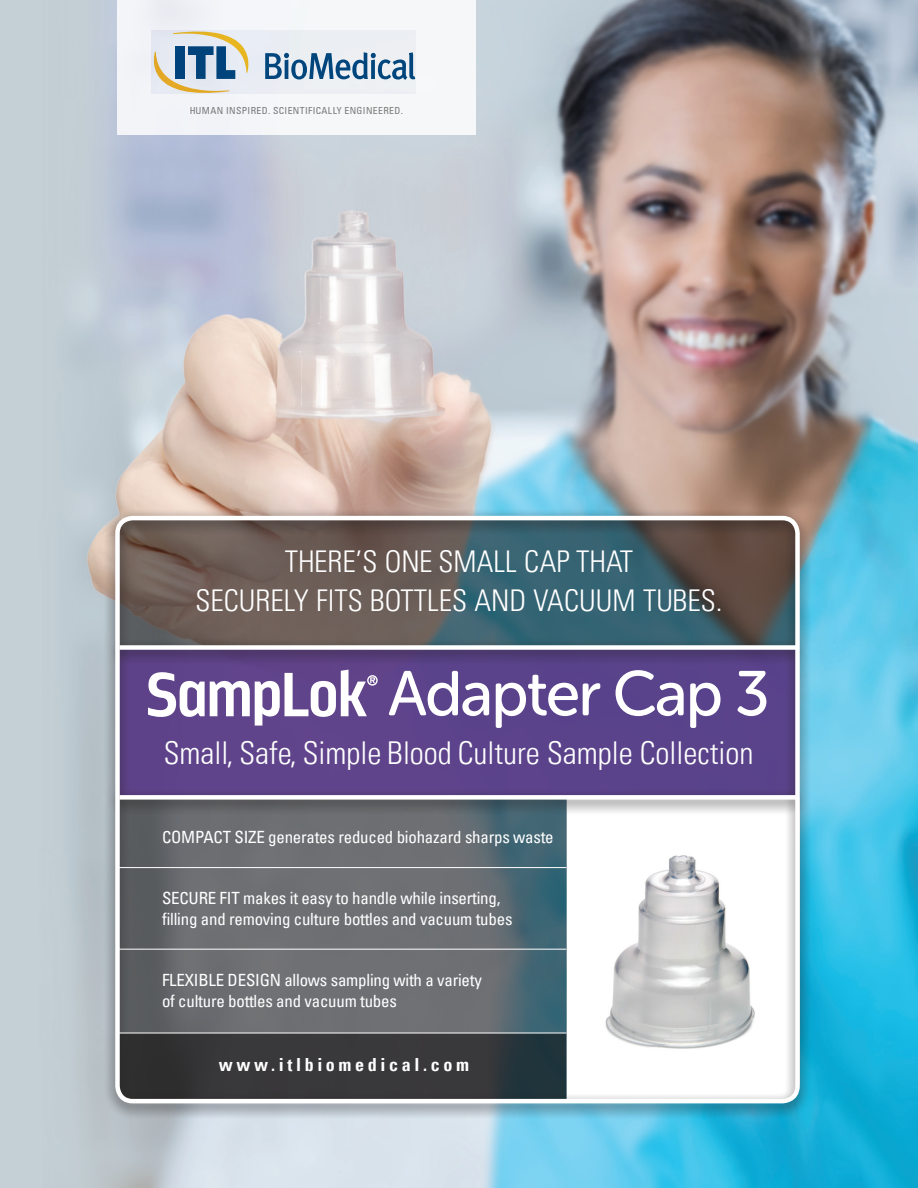
<style>
.page{position:relative;width:918px;height:1188px;background:#fff}
.page>*{position:absolute;margin:0;border:0;box-sizing:border-box;transform-origin:0 0}
.t1{font:63px "Museo Sans Rounded 500";letter-spacing:-.03em;color:#fff}
.t2{font:300 condensed 31.5px "Univers LT Pro";color:#fff}
.t3{font:300 condensed 30px/39px "Univers LT Pro";color:#fff;text-align:center}
.t4{font:700 condensed 18px "Univers LT Pro";letter-spacing:.2em;color:#fff}
.t5{font:condensed 16.8px/21px "Univers LT Pro";letter-spacing:-.01em;color:#fff}
.t6{font:condensed 9.75px "Univers LT Pro";letter-spacing:.035em;color:#817d7c}
</style>
<div class="page">
<img style="left:0;top:0;width:918px;height:1188px">
<div style="left:104px;top:509px;width:707px;height:611px;background:#231f20;opacity:.85"></div>
<div style="left:115px;top:516px;width:685px;height:587px;border:4px solid #fff;border-radius:15px"></div>
<div style="left:119px;top:645px;width:678px;height:5px;background:#fff"></div>
<div style="left:119px;top:795px;width:680px;height:5px;background:#fff"></div>
<hr style="left:119px;top:867px;width:447px;height:1px;background:#fff">
<hr style="left:119px;top:949px;width:447px;height:1px;background:#fff">
<hr style="left:119px;top:1033px;width:447px;height:1px;background:#fff">
<div style="left:117px;top:0;width:358px;height:135px;background:#f4f6f8"></div>
<svg style="left:265px;top:52px;width:150px;height:28px"></svg>
<svg style="left:154px;top:31px;width:98px;height:62px"></svg>
<svg style="left:148px;top:670px;width:230px;height:56px"></svg>
<img style="left:600px;top:837px;width:165px;height:221px">
<p class="t6" style="left:189px;top:104px;width:215px">HUMAN INSPIRED. SCIENTIFICALLY ENGINEERED.</p>
<p class="t3" style="left:196px;top:540px;width:528px">THERE’S ONE SMALL CAP THAT<br>SECURELY FITS BOTTLES AND VACUUM TUBES.</p>
<p class="t1" style="left:388px;top:659px;width:384px">Adapter Cap 3</p>
<p class="t2" style="left:164px;top:731px;width:591px">Small, Safe, Simple Blood Culture Sample Collection</p>
<p class="t5" style="left:162px;top:826px;width:393px">COMPACT SIZE generates reduced biohazard sharps waste</p>
<p class="t5" style="left:162px;top:887px;width:352px">SECURE FIT makes it easy to handle while inserting, filling and removing culture bottles and vacuum tubes</p>
<p class="t5" style="left:162px;top:969px;width:321px">FLEXIBLE DESIGN allows sampling with a variety of culture bottles and vacuum tubes</p>
<p class="t4" style="left:219px;top:1053px;width:252px">www.itlbiomedical.com</p>
</div>
